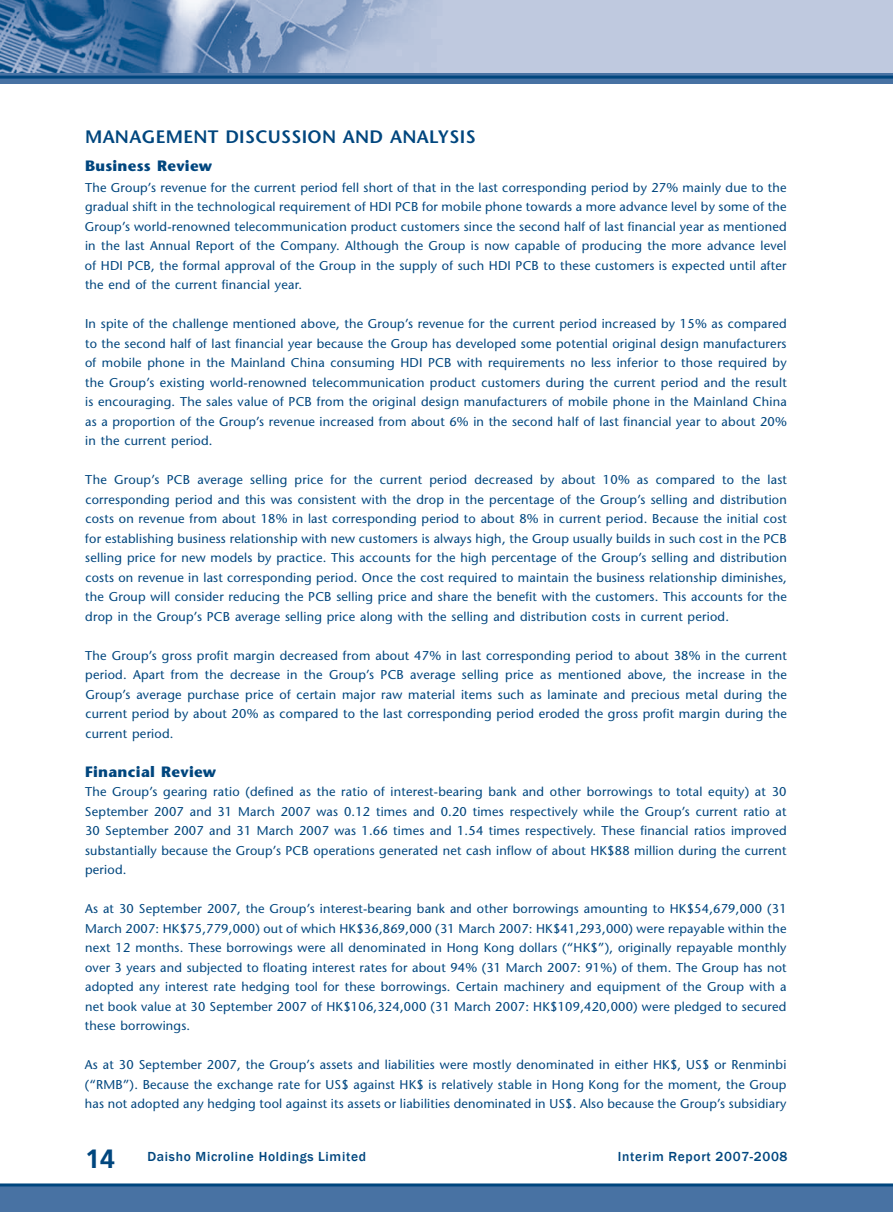
<style>
.page{position:relative;width:893px;height:1212px;background:#fff}
.page>*{position:absolute;margin:0;border:0;box-sizing:border-box;transform-origin:0 0}
.t1{font:700 26.4px "Frutiger LT Std";color:#00467e}
.t2{font:600 18px "Stone Sans Std";letter-spacing:.015em;color:#00467e}
.t3{font:700 15px "Stone Sans Std";letter-spacing:.02em;color:#00467e}
.t4{font:500 13.5px "Franklin Gothic";letter-spacing:.05em;color:#00467e}
.t5{font:500 12.75px/19.5px "Stone Sans Std";letter-spacing:.015em;color:#00467e;text-align:justify}
</style>
<div class="page">
<div style="left:0;top:1186px;width:893px;height:26px;background:#4872a3"></div>
<svg style="left:0;top:72px;width:892px;height:12px;background:#4e77a6"></svg>
<hr style="left:0;top:1183px;width:893px;height:3px;background:#00467e">
<img style="left:0;top:0;width:892px;height:72px">
<hr style="left:0;top:76px;width:893px;height:3px;background:#00467e">
<hr style="left:892px;top:0;width:1px;height:84px;background:#4872a3">
<h2 class="t2" style="left:85px;top:125px;width:392px">MANAGEMENT DISCUSSION AND ANALYSIS</h2>
<p class="t3" style="left:85px;top:157px;width:129px">Business Review</p>
<p class="t5" style="left:85px;top:177px;width:703px">The Group’s revenue for the current period fell short of that in the last corresponding period by 27% mainly due to the gradual shift in the technological requirement of HDI PCB for mobile phone towards a more advance level by some of the Group’s world-renowned telecommunication product customers since the second half of last financial year as mentioned in the last Annual Report of the Company. Although the Group is now capable of producing the more advance level of HDI PCB, the formal approval of the Group in the supply of such HDI PCB to these customers is expected until after the end of the current financial year.</p>
<p class="t5" style="left:85px;top:314px;width:703px">In spite of the challenge mentioned above, the Group’s revenue for the current period increased by 15% as compared to the second half of last financial year because the Group has developed some potential original design manufacturers of mobile phone in the Mainland China consuming HDI PCB with requirements no less inferior to those required by the Group’s existing world-renowned telecommunication product customers during the current period and the result is encouraging. The sales value of PCB from the original design manufacturers of mobile phone in the Mainland China as a proportion of the Group’s revenue increased from about 6% in the second half of last financial year to about 20% in the current period.</p>
<p class="t5" style="left:85px;top:470px;width:703px">The Group’s PCB average selling price for the current period decreased by about 10% as compared to the last corresponding period and this was consistent with the drop in the percentage of the Group’s selling and distribution costs on revenue from about 18% in last corresponding period to about 8% in current period. Because the initial cost for establishing business relationship with new customers is always high, the Group usually builds in such cost in the PCB selling price for new models by practice. This accounts for the high percentage of the Group’s selling and distribution costs on revenue in last corresponding period. Once the cost required to maintain the business relationship diminishes, the Group will consider reducing the PCB selling price and share the benefit with the customers. This accounts for the drop in the Group’s PCB average selling price along with the selling and distribution costs in current period.</p>
<p class="t5" style="left:85px;top:645px;width:703px">The Group’s gross profit margin decreased from about 47% in last corresponding period to about 38% in the current period. Apart from the decrease in the Group’s PCB average selling price as mentioned above, the increase in the Group’s average purchase price of certain major raw material items such as laminate and precious metal during the current period by about 20% as compared to the last corresponding period eroded the gross profit margin during the current period.</p>
<p class="t3" style="left:85px;top:762px;width:133px">Financial Review</p>
<p class="t5" style="left:85px;top:782px;width:703px">The Group’s gearing ratio (defined as the ratio of interest-bearing bank and other borrowings to total equity) at 30<br>September 2007 and 31 March 2007 was 0.12 times and 0.20 times respectively while the Group’s current ratio at 30 September 2007 and 31 March 2007 was 1.66 times and 1.54 times respectively. These financial ratios improved substantially because the Group’s PCB operations generated net cash inflow of about HK$88 million during the current period.</p>
<p class="t5" style="left:85px;top:899px;width:703px">As at 30 September 2007, the Group’s interest-bearing bank and other borrowings amounting to HK$54,679,000 (31<br>March 2007: HK$75,779,000) out of which HK$36,869,000 (31 March 2007: HK$41,293,000) were repayable within the next 12 months. These borrowings were all denominated in Hong Kong dollars (“HK$”), originally repayable monthly over 3 years and subjected to floating interest rates for about 94% (31 March 2007: 91%) of them. The Group has not adopted any interest rate hedging tool for these borrowings. Certain machinery and equipment of the Group with a net book value at 30 September 2007 of HK$106,324,000 (31 March 2007: HK$109,420,000) were pledged to secured these borrowings.</p>
<p class="t5" style="left:85px;top:1055px;width:703px">As at 30 September 2007, the Group’s assets and liabilities were mostly denominated in either HK$, US$ or Renminbi (“RMB”). Because the exchange rate for US$ against HK$ is relatively stable in Hong Kong for the moment, the Group has not adopted any hedging tool against its assets or liabilities denominated in US$. Also because the Group’s subsidiary</p>
<h1 class="t1" style="left:85px;top:1143px;width:15px">14</h1>
<p class="t4" style="left:147px;top:1147px;width:220px">Daisho Microline Holdings Limited</p>
<p class="t4" style="left:618px;top:1147px;width:171px">Interim Report 2007-2008</p>
</div>
